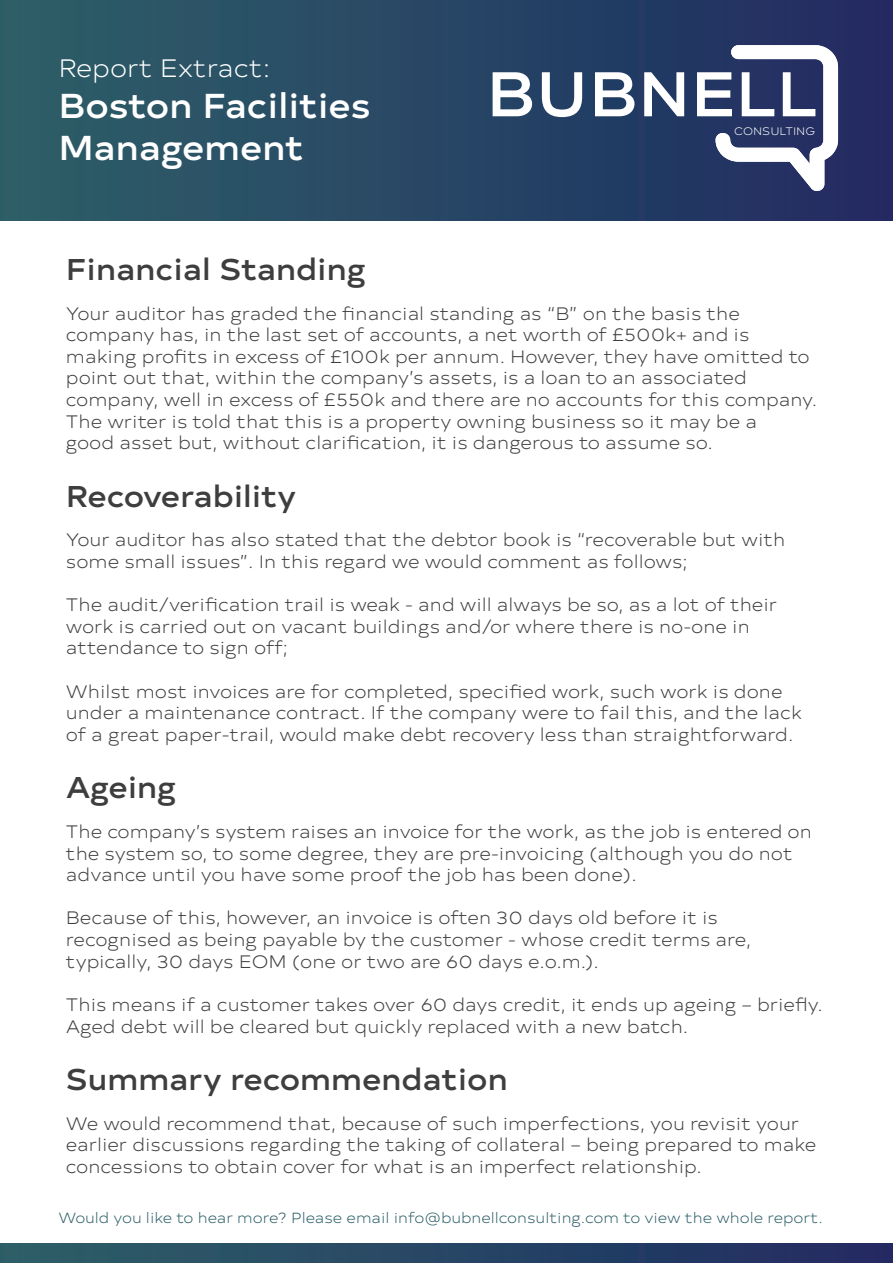
<style>
.page{position:relative;width:893px;height:1263px;background:#fff}
.page>*{position:absolute;margin:0;border:0;box-sizing:border-box;transform-origin:0 0}
.t1{font:500 62.85px "Typold Extended";color:#fff}
.t2{font:500 34.5px/41.4px "Typold Extended";color:#fff}
.t3{font:500 30px "Typold Extended";color:#3e3e3f}
.t4{font:300 25.2px "Typold Extended";color:#fff}
.t5{font:300 18px/21.6px "Typold Extended";color:#3e3e3f}
.t6{font:300 14.7px "Typold Extended";color:#2a5d66}
.t7{font:300 10.8px "Typold Extended";color:#fff}
</style>
<div class="page">
<div style="left:0;top:0;width:893px;height:221px;background:linear-gradient(to right,#2d6067,#212b62)"></div>
<div style="left:0;top:1243px;width:893px;height:20px;background:linear-gradient(to right,#2d6067,#212b62)"></div>
<svg style="left:715px;top:45px;width:123px;height:146px"></svg>
<h3 class="t4" style="left:58px;top:49px;width:213px">Report Extract:</h3>
<h2 class="t2" style="left:58px;top:82px;width:314px">Boston Facilities<br>Management</h2>
<h1 class="t1" style="left:486px;top:44px;width:333px">BUBNELL</h1>
<p class="t7" style="left:734px;top:123px;width:83px">CONSULTING</p>
<h3 class="t3" style="left:66px;top:245px;width:301px">Financial Standing</h3>
<p class="t5" style="left:66px;top:301px;width:753px">Your auditor has graded the financial standing as “B” on the basis the company has, in the last set of accounts, a net worth of £500k+ and is making profits in excess of £100k per annum. However, they have omitted to point out that, within the company’s assets, is a loan to an associated company, well in excess of £550k and there are no accounts for this company.<br>The writer is told that this is a property owning business so it may be a<br>good asset but, without clarification, it is dangerous to assume so.</p>
<h3 class="t3" style="left:66px;top:472px;width:232px">Recoverability</h3>
<p class="t5" style="left:66px;top:528px;width:721px">Your auditor has also stated that the debtor book is “recoverable but with some small issues”. In this regard we would comment as follows;</p>
<p class="t5" style="left:66px;top:593px;width:713px">The audit/verification trail is weak - and will always be so, as a lot of their work is carried out on vacant buildings and/or where there is no-one in attendance to sign off;</p>
<p class="t5" style="left:66px;top:679px;width:737px">Whilst most invoices are for completed, specified work, such work is done under a maintenance contract. If the company were to fail this, and the lack of a great paper-trail, would make debt recovery less than straightforward.</p>
<h3 class="t3" style="left:66px;top:764px;width:112px">Ageing</h3>
<p class="t5" style="left:66px;top:819px;width:747px">The company’s system raises an invoice for the work, as the job is entered on the system so, to some degree, they are pre-invoicing (although you do not advance until you have some proof the job has been done).</p>
<p class="t5" style="left:66px;top:906px;width:687px">Because of this, however, an invoice is often 30 days old before it is recognised as being payable by the customer - whose credit terms are, typically, 30 days EOM (one or two are 60 days e.o.m.).</p>
<p class="t5" style="left:66px;top:992px;width:758px">This means if a customer takes over 60 days credit, it ends up ageing – briefly.<br>Aged debt will be cleared but quickly replaced with a new batch.</p>
<h3 class="t3" style="left:66px;top:1055px;width:443px">Summary recommendation</h3>
<p class="t5" style="left:66px;top:1111px;width:752px">We would recommend that, because of such imperfections, you revisit your earlier discussions regarding the taking of collateral – being prepared to make concessions to obtain cover for what is an imperfect relationship.</p>
<p class="t6" style="left:58px;top:1206px;width:766px">Would you like to hear more? Please email info@bubnellconsulting.com to view the whole report.</p>
</div>
